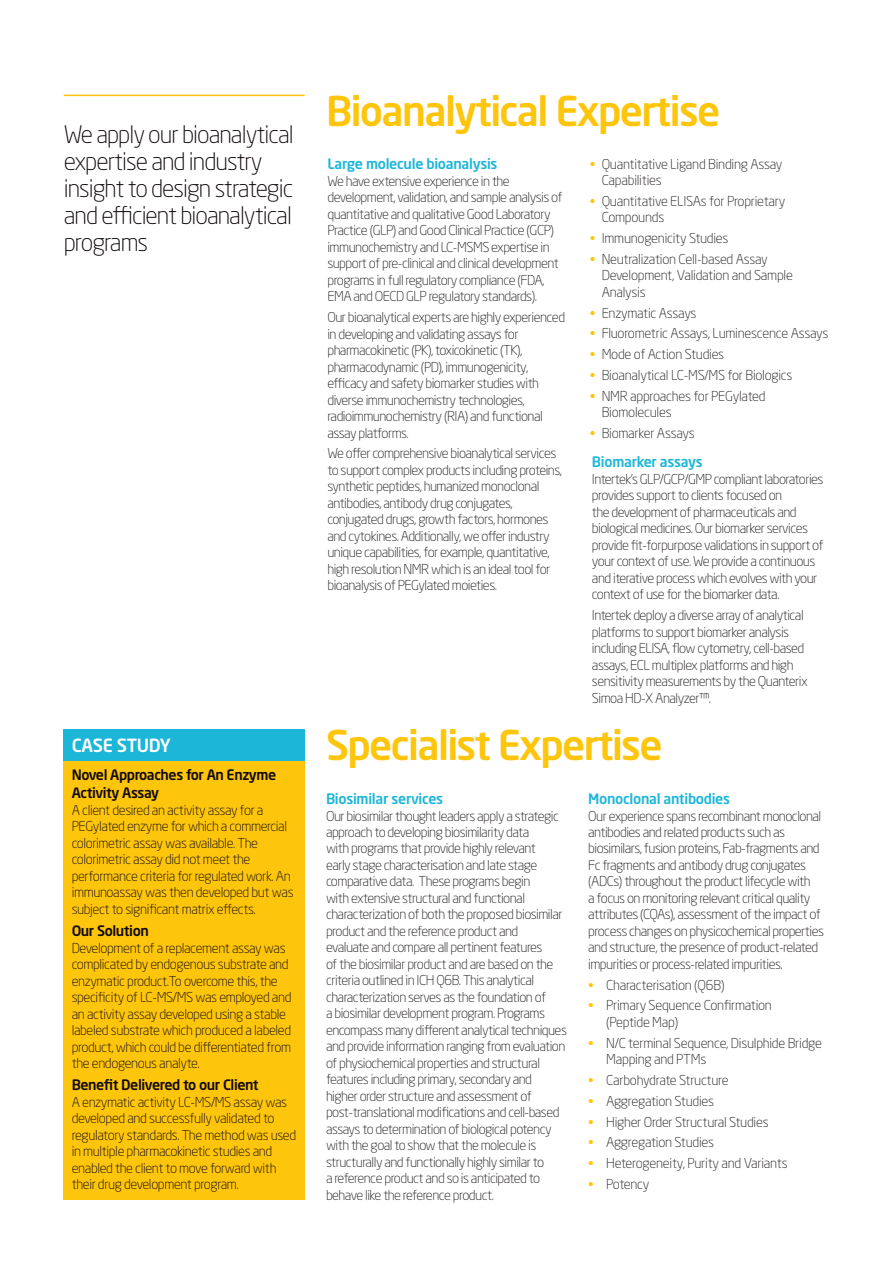
<style>
.page{position:relative;width:893px;height:1263px;background:#fff}
.page>*{position:absolute;margin:0;border:0;box-sizing:border-box;transform-origin:0 0}
.t1{font:500 40.5px "Neo Sans Std";letter-spacing:-.04em;color:#fec50d}
.t2{font:300 24px/27px "Neo Sans Std";letter-spacing:-.04em;color:#110a0c}
.t3{font:500 18px "Neo Sans Std";letter-spacing:-.02em;color:#fff}
.t4{font:500 14.25px "Neo Sans Std";letter-spacing:-.02em;color:#1cb6d8}
.t5{font:500 14.25px/18px "Neo Sans Std";letter-spacing:-.03em;color:#110a0c}
.t6{font:300 13.5px/16.5px "Neo Sans Std";letter-spacing:-.04em;color:#231f20}
.t7{font:300 13.5px/16.5px "Neo Sans Std";letter-spacing:-.03em;color:#110a0c}
.t8{font:300 13.5px/16.5px "Neo Sans Std";letter-spacing:-.02em;color:#231f20}
.s1{color:#fec50d}
</style>
<div class="page">
<hr style="left:64px;top:95px;width:241px;height:1px;background:#fec50d">
<div style="left:63px;top:729px;width:242px;height:471px;background:#fec50d"></div>
<div style="left:63px;top:729px;width:242px;height:32px;background:#1cb6d8"></div>
<h2 class="t2" style="left:64px;top:120px;width:231px">We apply our bioanalytical expertise and industry insight to design strategic and efficient bioanalytical programs</h2>
<h3 class="t3" style="left:72px;top:733px;width:101px">CASE STUDY</h3>
<p class="t5" style="left:72px;top:766px;width:206px">Novel Approaches for An Enzyme<br>Activity Assay</p>
<p class="t7" style="left:72px;top:802px;width:223px">A client desired an activity assay for a PEGylated enzyme for which a commercial colorimetric assay was available. The colorimetric assay did not meet the performance criteria for regulated work. An immunoassay was then developed but was subject to significant matrix effects.</p>
<p class="t5" style="left:72px;top:921px;width:79px">Our Solution</p>
<p class="t7" style="left:72px;top:939px;width:221px">Development of a replacement assay was complicated by endogenous substrate and enzymatic product.To overcome this, the specificity of LC-MS/MS was employed and an activity assay developed using a stable labeled substrate which produced a labeled product, which could be differentiated from the endogenous analyte.</p>
<p class="t5" style="left:72px;top:1076px;width:188px">Benefit Delivered to our Client</p>
<p class="t7" style="left:72px;top:1094px;width:226px">A enzymatic activity LC-MS/MS assay was developed and successfully validated to regulatory standards. The method was used in multiple pharmacokinetic studies and enabled the client to move forward with their drug development program.</p>
<h1 class="t1" style="left:326px;top:85px;width:396px">Bioanalytical Expertise</h1>
<p class="t4" style="left:327px;top:155px;width:172px">Large molecule bioanalysis</p>
<p class="t6" style="left:327px;top:173px;width:237px">We have extensive experience in the development, validation, and sample analysis of quantitative and qualitative Good Laboratory Practice (GLP) and Good Clinical Practice (GCP) immunochemistry and LC-MSMS expertise in support of pre-clinical and clinical development programs in full regulatory compliance (FDA, EMA and OECD GLP regulatory standards).</p>
<p class="t6" style="left:327px;top:309px;width:239px">Our bioanalytical experts are highly experienced in developing and validating assays for pharmacokinetic (PK), toxicokinetic (TK), pharmacodynamic (PD), immunogenicity, efficacy and safety biomarker studies with diverse immunochemistry technologies, radioimmunochemistry (RIA) and functional assay platforms.</p>
<p class="t6" style="left:327px;top:445px;width:236px">We offer comprehensive bioanalytical services to support complex products including proteins, synthetic peptides, humanized monoclonal antibodies, antibody drug conjugates, conjugated drugs, growth factors, hormones and cytokines. Additionally, we offer industry unique capabilities, for example, quantitative, high resolution NMR which is an ideal tool for bioanalysis of PEGylated moieties.</p>
<p class="t8" style="left:602px;top:155px;width:182px;text-indent:-12px"><span class="s1">•</span> Quantitative Ligand Binding Assay<br>Capabilities</p>
<p class="t8" style="left:602px;top:193px;width:185px;text-indent:-12px"><span class="s1">•</span> Quantitative ELISAs for Proprietary<br>Compounds</p>
<p class="t8" style="left:590px;top:230px;width:140px"><span class="s1">•</span> Immunogenicity Studies</p>
<p class="t8" style="left:602px;top:251px;width:193px;text-indent:-12px"><span class="s1">•</span> Neutralization Cell-based Assay<br>Development, Validation and Sample<br>Analysis</p>
<p class="t8" style="left:590px;top:304px;width:108px"><span class="s1">•</span> Enzymatic Assays</p>
<p class="t8" style="left:590px;top:325px;width:240px"><span class="s1">•</span> Fluorometric Assays, Luminescence Assays</p>
<p class="t8" style="left:590px;top:346px;width:136px"><span class="s1">•</span> Mode of Action Studies</p>
<p class="t8" style="left:590px;top:367px;width:204px"><span class="s1">•</span> Bioanalytical LC-MS/MS for Biologics</p>
<p class="t8" style="left:602px;top:387px;width:165px;text-indent:-12px"><span class="s1">•</span> NMR approaches for PEGylated<br>Biomolecules</p>
<p class="t8" style="left:590px;top:425px;width:107px"><span class="s1">•</span> Biomarker Assays</p>
<p class="t4" style="left:592px;top:453px;width:112px">Biomarker assays</p>
<p class="t6" style="left:592px;top:471px;width:233px">Intertek’s GLP/GCP/GMP compliant laboratories provides support to clients focused on<br>the development of pharmaceuticals and biological medicines. Our biomarker services provide fit-forpurpose validations in support of your context of use. We provide a continuous and iterative process which evolves with your context of use for the biomarker data.</p>
<p class="t6" style="left:592px;top:607px;width:217px">Intertek deploy a diverse array of analytical platforms to support biomarker analysis including ELISA, flow cytometry, cell-based assays, ECL multiplex platforms and high sensitivity measurements by the Quanterix Simoa HD-X Analyzer™.</p>
<h1 class="t1" style="left:326px;top:720px;width:338px">Specialist Expertise</h1>
<p class="t4" style="left:326px;top:790px;width:119px">Biosimilar services</p>
<p class="t6" style="left:326px;top:807px;width:242px">Our biosimilar thought leaders apply a strategic approach to developing biosimilarity data<br>with programs that provide highly relevant<br>early stage characterisation and late stage comparative data. These programs begin<br>with extensive structural and functional characterization of both the proposed biosimilar product and the reference product and<br>evaluate and compare all pertinent features<br>of the biosimilar product and are based on the criteria outlined in ICH Q6B. This analytical characterization serves as the foundation of<br>a biosimilar development program. Programs encompass many different analytical techniques and provide information ranging from evaluation of physiochemical properties and structural features including primary, secondary and higher order structure and assessment of post-translational modifications and cell-based assays to determination of biological potency with the goal to show that the molecule is structurally and functionally highly similar to<br>a reference product and so is anticipated to behave like the reference product.</p>
<p class="t4" style="left:588px;top:790px;width:143px">Monoclonal antibodies</p>
<p class="t6" style="left:588px;top:807px;width:237px">Our experience spans recombinant monoclonal antibodies and related products such as biosimilars, fusion proteins, Fab-fragments and Fc fragments and antibody drug conjugates (ADCs) throughout the product lifecycle with<br>a focus on monitoring relevant critical quality attributes (CQAs), assessment of the impact of process changes on physicochemical properties and structure, the presence of product-related impurities or process-related impurities.</p>
<p class="t8" style="left:588px;top:976px;width:138px"><span class="s1">•</span> Characterisation (Q6B)</p>
<p class="t8" style="left:606px;top:997px;width:167px;text-indent:-18px"><span class="s1">•</span> Primary Sequence Confirmation (Peptide Map)</p>
<p class="t8" style="left:606px;top:1034px;width:217px;text-indent:-18px"><span class="s1">•</span> N/C terminal Sequence, Disulphide Bridge<br>Mapping and PTMs</p>
<p class="t8" style="left:588px;top:1072px;width:142px"><span class="s1">•</span> Carbohydrate Structure</p>
<p class="t8" style="left:588px;top:1092px;width:127px"><span class="s1">•</span> Aggregation Studies</p>
<p class="t8" style="left:588px;top:1113px;width:182px"><span class="s1">•</span> Higher Order Structural Studies</p>
<p class="t8" style="left:588px;top:1134px;width:127px"><span class="s1">•</span> Aggregation Studies</p>
<p class="t8" style="left:588px;top:1155px;width:201px"><span class="s1">•</span> Heterogeneity, Purity and Variants</p>
<p class="t6" style="left:588px;top:1175px;width:63px"><span class="s1">•</span> Potency</p>
</div>
